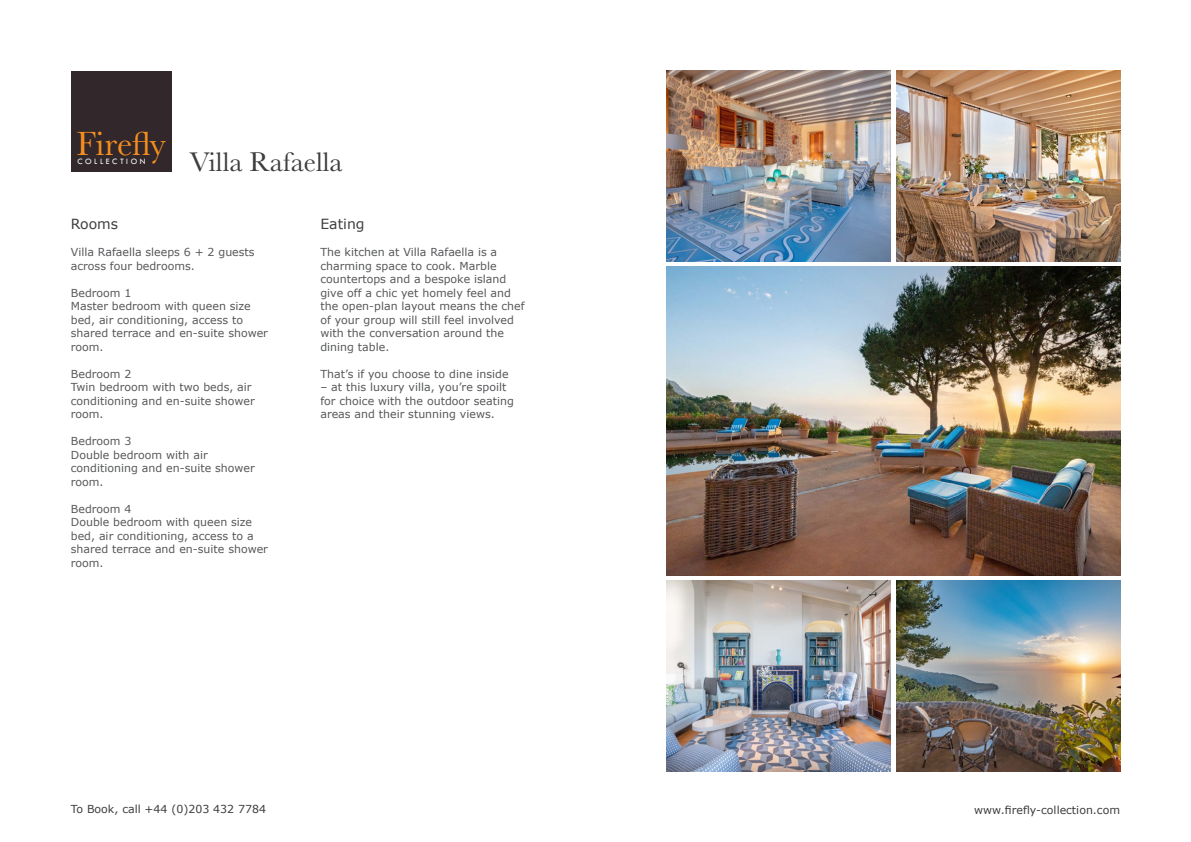
<style>
.page{position:relative;width:1191px;height:842px;background:#fff}
.page>*{position:absolute;margin:0;border:0;box-sizing:border-box;transform-origin:0 0}
.t1{font:34.9px "Baskerville";color:#f68e1e}
.t2{font:28px "Baskerville";color:#3e3e3f}
.t3{font:14px "Verdana";color:#3e3e3f}
.t4{font:11px/13.5px "Verdana";color:#57585a}
.t5{font:11px "Verdana";color:#3e3e3f}
.t6{font:8.5px "Tw Cen MT Std";letter-spacing:.3em;color:#fff}
</style>
<div class="page">
<div style="left:71px;top:71px;width:101px;height:101px;background:#32282c"></div>
<img style="left:666px;top:71px;width:224px;height:190px">
<img style="left:896px;top:71px;width:224px;height:190px">
<img style="left:666px;top:267px;width:454px;height:308px">
<img style="left:896px;top:581px;width:224px;height:190px">
<img style="left:666px;top:581px;width:224px;height:190px">
<p class="t1" style="left:77px;top:121px;width:91px">Firefly</p>
<p class="t6" style="left:77px;top:156px;width:70px">COLLECTION</p>
<p class="t2" style="left:190px;top:144px;width:155px">Villa Rafaella</p>
<p class="t3" style="left:71px;top:215px;width:49px">Rooms</p>
<p class="t4" style="left:71px;top:245px;width:185px">Villa Rafaella sleeps 6 + 2 guests across four bedrooms.</p>
<p class="t4" style="left:71px;top:286px;width:62px">Bedroom 1</p>
<p class="t4" style="left:71px;top:299px;width:199px">Master bedroom with queen size bed, air conditioning, access to shared terrace and en-suite shower room.</p>
<p class="t4" style="left:71px;top:367px;width:62px">Bedroom 2</p>
<p class="t4" style="left:71px;top:380px;width:185px">Twin bedroom with two beds, air conditioning and en-suite shower room.</p>
<p class="t4" style="left:71px;top:434px;width:62px">Bedroom 3</p>
<p class="t4" style="left:71px;top:448px;width:185px">Double bedroom with air conditioning and en-suite shower room.</p>
<p class="t4" style="left:71px;top:502px;width:62px">Bedroom 4</p>
<p class="t4" style="left:71px;top:515px;width:199px">Double bedroom with queen size bed, air conditioning, access to a shared terrace and en-suite shower room.</p>
<p class="t3" style="left:320px;top:215px;width:46px">Eating</p>
<p class="t4" style="left:320px;top:245px;width:206px">The kitchen at Villa Rafaella is a charming space to cook. Marble countertops and a bespoke island give off a chic yet homely feel and the open-plan layout means the chef of your group will still feel involved with the conversation around the dining table.</p>
<p class="t4" style="left:320px;top:367px;width:190px">That’s if you choose to dine inside</p>
<p class="t4" style="left:320px;top:380px;width:195px">– at this luxury villa, you’re spoilt for choice with the outdoor seating areas and their stunning views.</p>
<p class="t5" style="left:71px;top:802px;width:197px">To Book, call +44 (0)203 432 7784</p>
<p class="t5" style="left:974px;top:803px;width:147px">www.firefly-collection.com</p>
</div>
